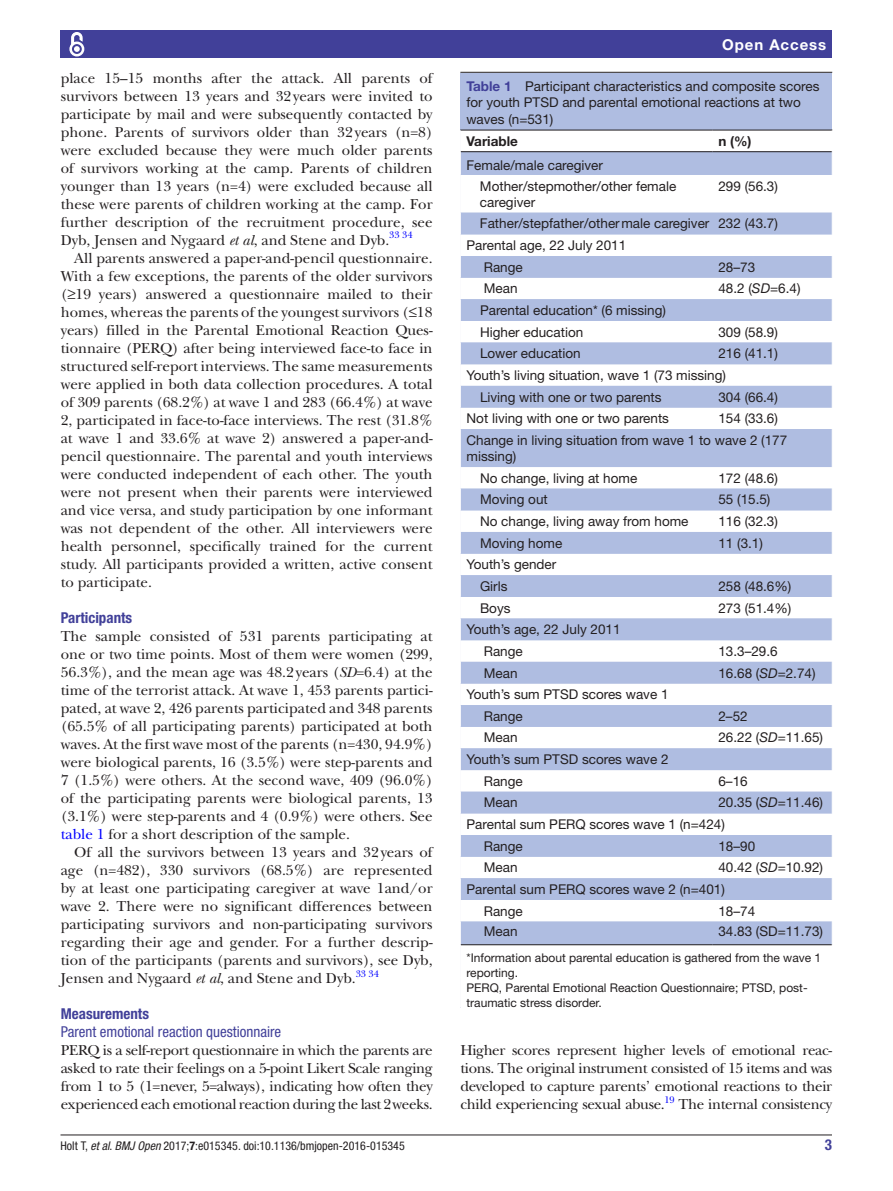
<style>
.page{position:relative;width:893px;height:1191px;background:#fff}
.page>*{position:absolute;margin:0;border:0;box-sizing:border-box;transform-origin:0 0}
.t1{font:15px/18px "New Baskerville";color:#231f20;text-align:justify}
.t2{font:condensed 15px "Helvetica Neue LT Std";color:#414099}
.t3{font:700 condensed 15px "Helvetica Neue LT Std";color:#414099}
.t4{font:700 15px "Helvetica Neue LT Std";letter-spacing:.065em;color:#fff}
.t5{font:13.5px/21.6px "Helvetica Neue LT Std";color:#231f20}
.t6{font:700 13.5px "Helvetica Neue LT Std";color:#231f20}
.t7{font:12px/15px "Helvetica Neue LT Std";color:#231f20}
.t8{font:condensed 12px "Helvetica Neue LT Std";color:#231f20}
.t9{font:9.9px "New Baskerville";color:#00f}
.s1{font-weight:700;color:#414099}
.s2{font-style:italic}
.s3{color:#00f}
.s4{font-weight:700}
</style>
<div class="page">
<hr style="left:61px;top:1134px;width:771px;height:1px;background:#231f20">
<div style="left:61px;top:31px;width:771px;height:27px;background:#414099"></div>
<svg style="left:69px;top:32px;width:16px;height:25px"></svg>
<div style="left:460px;top:73px;width:372px;height:934px;background:#afbde1"></div>
<hr style="left:460px;top:72px;width:372px;height:1px;background:#231f20">
<div style="left:461px;top:131px;width:371px;height:875px;background:#fff"></div>
<svg style="left:461px;top:152px;width:371px;height:792px"></svg>
<hr style="left:460px;top:130px;width:252px;height:1px;background:#231f20">
<hr style="left:460px;top:151px;width:252px;height:1px;background:#231f20">
<hr style="left:712px;top:130px;width:120px;height:1px;background:#231f20">
<hr style="left:712px;top:151px;width:120px;height:1px;background:#231f20">
<hr style="left:460px;top:944px;width:252px;height:1px;background:#231f20">
<hr style="left:712px;top:944px;width:120px;height:1px;background:#231f20">
<svg style="left:460px;top:130px;width:1px;height:45px"></svg>
<hr style="left:460px;top:175px;width:1px;height:38px;background:#fff">
<svg style="left:460px;top:213px;width:1px;height:216px"></svg>
<hr style="left:460px;top:429px;width:1px;height:38px;background:#fff">
<svg style="left:460px;top:467px;width:1px;height:477px"></svg>
<hr style="left:460px;top:944px;width:1px;height:63px;background:#fff">
<hr style="left:460px;top:976px;width:372px;height:2px;background:#fff">
<hr style="left:460px;top:1006px;width:372px;height:2px;background:#fff">
<p class="t4" style="left:722px;top:35px;width:106px">Open Access</p>
<p class="t5" style="left:466px;top:77px;width:355px;line-height:16.5px"><span class="s1">Table 1</span> Participant characteristics and composite scores for youth PTSD and parental emotional reactions at two waves (n=531)</p>
<p class="t6" style="left:466px;top:132px;width:53px">Variable</p>
<p class="t6" style="left:718px;top:132px;width:35px">n (%)</p>
<p class="t5" style="left:480px;top:155px;width:198px;line-height:20.1px;text-indent:-14px">Female/male caregiver<br>Mother/stepmother/other female</p>
<p class="t5" style="left:480px;top:191px;width:57px">caregiver</p>
<p class="t1" style="left:61px;top:69px;width:373px">place 15–15 months after the attack. All parents of survivors between 13 years and 32years were invited to participate by mail and were subsequently contacted by phone. Parents of survivors older than 32years (n=8) were excluded because they were much older parents of survivors working at the camp. Parents of children younger than 13 years (n=4) were excluded because all these were parents of children working at the camp. For further description of the recruitment procedure, see Dyb, Jensen and Nygaard <span class="s2">et al</span>, and Stene and Dyb.</p>
<p class="t5" style="left:718px;top:175px;width:61px">299 (56.3)</p>
<p class="t5" style="left:480px;top:212px;width:299px">Father/stepfather/othermale caregiver 232 (43.7)</p>
<p class="t5" style="left:466px;top:234px;width:161px">Parental age, 22 July 2011</p>
<p class="t5" style="left:484px;top:256px;width:41px">Range</p>
<p class="t5" style="left:718px;top:256px;width:38px">28–73</p>
<p class="t5" style="left:484px;top:277px;width:35px">Mean</p>
<p class="t5" style="left:718px;top:277px;width:84px">48.2 (<span class="s2">SD</span>=6.4)</p>
<p class="t5" style="left:480px;top:299px;width:188px">Parental education* (6 missing)<br>Higher education</p>
<p class="t9" style="left:389px;top:229px;width:25px">33 34</p>
<p class="t1" style="left:61px;top:249px;width:373px;text-indent:14px">All parents answered a paper-and-pencil questionnaire.<br>With a few exceptions, the parents of the older survivors (≥19 years) answered a questionnaire mailed to their homes, whereas the parents of the youngest survivors (≤18 years) filled in the Parental Emotional Reaction Ques&shy;tionnaire (PERQ) after being interviewed face-to face in structured self-report interviews. The same measurements were applied in both data collection procedures. A total of 309 parents (68.2%) at wave 1 and 283 (66.4%) at wave 2, participated in face-to-face interviews. The rest (31.8% at wave 1 and 33.6% at wave 2) answered a paper-and&shy;pencil questionnaire. The parental and youth interviews were conducted independent of each other. The youth were not present when their parents were interviewed and vice versa, and study participation by one informant was not dependent of the other. All interviewers were health personnel, specifically trained for the current study. All participants provided a written, active consent to participate.</p>
<p class="t3" style="left:61px;top:609px;width:73px">Participants</p>
<p class="t1" style="left:61px;top:627px;width:373px">The sample consisted of 531 parents participating at one or two time points. Most of them were women (299, 56.3%), and the mean age was 48.2years (<span class="s2">SD</span>=6.4) at the time of the terrorist attack. At wave 1, 453 parents partici&shy;pated, at wave 2, 426 parents participated and 348 parents (65.5% of all participating parents) participated at both waves. At the first wave most of the parents (n=430, 94.9%) were biological parents, 16 (3.5%) were step-parents and 7 (1.5%) were others. At the second wave, 409 (96.0%) of the participating parents were biological parents, 13 (3.1%) were step-parents and 4 (0.9%) were others. See <span class="s3">table 1</span> for a short description of the sample.</p>
<p class="t1" style="left:61px;top:843px;width:373px;text-indent:14px">Of all the survivors between 13 years and 32years of age (n=482), 330 survivors (68.5%) are represented by at least one participating caregiver at wave 1and/or wave 2. There were no significant differences between participating survivors and non-participating survivors regarding their age and gender. For a further descrip&shy;tion of the participants (parents and survivors), see Dyb, Jensen and Nygaard <span class="s2">et al</span>, and Stene and Dyb.</p>
<p class="t5" style="left:718px;top:321px;width:61px">309 (58.9)</p>
<p class="t5" style="left:480px;top:342px;width:102px">Lower education</p>
<p class="t5" style="left:718px;top:342px;width:61px">216 (41.1)</p>
<p class="t5" style="left:466px;top:364px;width:261px">Youth’s living situation, wave 1 (73 missing)</p>
<p class="t5" style="left:480px;top:386px;width:183px">Living with one or two parents</p>
<p class="t5" style="left:718px;top:386px;width:61px">304 (66.4)</p>
<p class="t5" style="left:466px;top:407px;width:204px">Not living with one or two parents</p>
<p class="t5" style="left:466px;top:407px;width:322px;text-indent:252px">154 (33.6)<br>Change in living situation from wave 1 to wave 2 (177</p>
<p class="t5" style="left:480px;top:445px;width:159px;text-indent:-14px">missing)<br>No change, living at home</p>
<p class="t5" style="left:718px;top:467px;width:61px">172 (48.6)</p>
<p class="t5" style="left:480px;top:488px;width:69px">Moving out</p>
<p class="t5" style="left:718px;top:488px;width:54px">55 (15.5)</p>
<p class="t5" style="left:480px;top:510px;width:210px">No change, living away from home</p>
<p class="t5" style="left:718px;top:510px;width:61px">116 (32.3)</p>
<p class="t5" style="left:480px;top:532px;width:84px">Moving home</p>
<p class="t5" style="left:718px;top:532px;width:46px">11 (3.1)</p>
<p class="t5" style="left:480px;top:553px;width:78px;text-indent:-14px">Youth’s gender<br>Girls</p>
<p class="t5" style="left:718px;top:575px;width:75px">258 (48.6%)</p>
<p class="t5" style="left:480px;top:597px;width:32px">Boys</p>
<p class="t5" style="left:718px;top:597px;width:75px">273 (51.4%)</p>
<p class="t5" style="left:484px;top:618px;width:138px;text-indent:-17px">Youth’s age, 22 July 2011<br>Range</p>
<p class="t5" style="left:718px;top:640px;width:61px">13.3–29.6</p>
<p class="t5" style="left:484px;top:662px;width:35px">Mean</p>
<p class="t5" style="left:718px;top:662px;width:99px">16.68 (<span class="s2">SD</span>=2.74)</p>
<p class="t5" style="left:484px;top:683px;width:186px;text-indent:-17px">Youth’s sum PTSD scores wave 1<br>Range</p>
<p class="t5" style="left:718px;top:705px;width:31px">2–52</p>
<p class="t5" style="left:484px;top:726px;width:35px">Mean</p>
<p class="t5" style="left:718px;top:726px;width:106px">26.22 (<span class="s2">SD</span>=11.65)</p>
<p class="t5" style="left:484px;top:748px;width:186px;text-indent:-17px">Youth’s sum PTSD scores wave 2<br>Range</p>
<p class="t5" style="left:718px;top:770px;width:31px">6–16</p>
<p class="t5" style="left:484px;top:791px;width:35px">Mean</p>
<p class="t5" style="left:718px;top:791px;width:106px">20.35 (<span class="s2">SD</span>=11.46)</p>
<p class="t5" style="left:466px;top:813px;width:260px">Parental sum PERQ scores wave 1 (n=424)</p>
<p class="t5" style="left:484px;top:835px;width:41px">Range</p>
<p class="t5" style="left:718px;top:835px;width:38px">18–90</p>
<p class="t5" style="left:484px;top:856px;width:35px">Mean</p>
<p class="t5" style="left:718px;top:856px;width:106px">40.42 (<span class="s2">SD</span>=10.92)</p>
<p class="t5" style="left:466px;top:878px;width:260px">Parental sum PERQ scores wave 2 (n=401)</p>
<p class="t5" style="left:484px;top:900px;width:41px">Range</p>
<p class="t5" style="left:718px;top:900px;width:38px">18–74</p>
<p class="t5" style="left:484px;top:920px;width:35px">Mean</p>
<p class="t5" style="left:718px;top:920px;width:106px">34.83 (SD=11.73)</p>
<p class="t7" style="left:466px;top:950px;width:356px">*Information about parental education is gathered from the wave 1 reporting.<br>PERQ, Parental Emotional Reaction Questionnaire; PTSD, post&shy;traumatic stress disorder.</p>
<p class="t9" style="left:356px;top:967px;width:25px">33 34</p>
<p class="t3" style="left:61px;top:1005px;width:90px">Measurements</p>
<p class="t2" style="left:61px;top:1023px;width:222px">Parent emotional reaction questionnaire</p>
<p class="t1" style="left:61px;top:1041px;width:373px">PERQ is a self-report questionnaire in which the parents are asked to rate their feelings on a 5-point Likert Scale ranging from 1 to 5 (1=never, 5=always), indicating how often they experienced each emotional reaction during the last 2weeks.</p>
<p class="t1" style="left:460px;top:1041px;width:373px">Higher scores represent higher levels of emotional reac&shy;tions. The original instrument consisted of 15 items and was developed to capture parents’ emotional reactions to their child experiencing sexual abuse.<sup>19</sup> The internal consistency</p>
<p class="t8" style="left:61px;top:1138px;width:346px">Holt T, <span class="s2">et al</span>. <span class="s2">BMJ Open</span> 2017;<span class="s4">7</span>:e015345. doi:10.1136/bmjopen-2016-015345</p>
<p class="t3" style="left:825px;top:1135px;width:9px">3</p>
</div>
